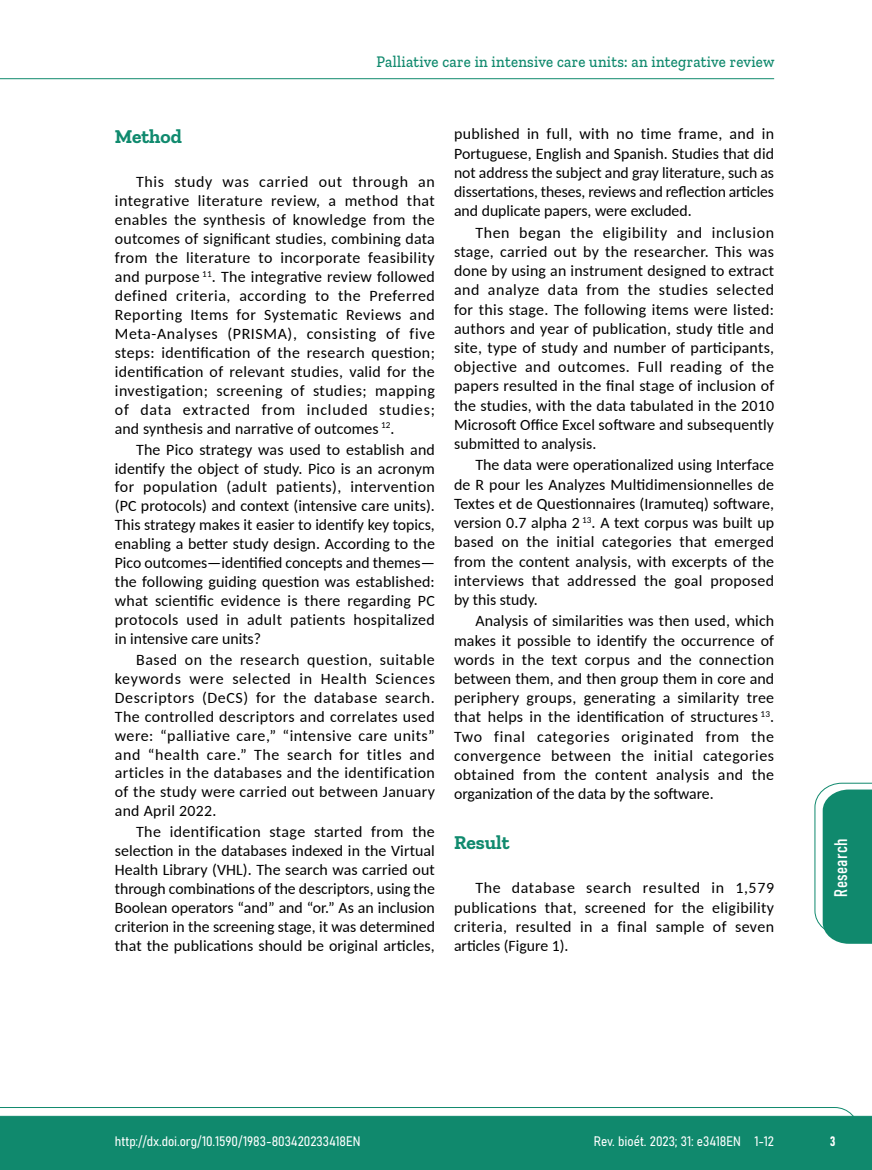
<style>
.page{position:relative;width:872px;height:1170px;background:#fff}
.page>*{position:absolute;margin:0;border:0;box-sizing:border-box;transform-origin:0 0}
.t1{font:700 19.5px "Zilla Slab";color:#108a6e}
.t2{font:18px "Bahnschrift";letter-spacing:.02em;color:#fff}
.t3{font:500 16.5px "Zilla Slab";letter-spacing:.02em;color:#10896d;scale:.9 1}
.t4{font:15.75px/18.9px "Carlito";letter-spacing:.01em;color:#000;text-align:justify}
.t5{font:13.5px "Bahnschrift";color:#fff}
</style>
<div class="page">
<svg style="left:0;top:1107px;width:859px;height:62px;background:#2e977f"></svg>
<hr style="left:0;top:78px;width:774px;height:1px;background:#10896d">
<svg style="left:814px;top:782px;width:58px;height:161px"></svg>
<p class="t3" style="left:376px;top:53px;width:444px">Palliative care in intensive care units: an integrative review</p>
<p class="t1" style="left:115px;top:125px;width:69px">Method</p>
<p class="t4" style="left:115px;top:172px;width:321px;text-indent:21px">This study was carried out through an integrative literature review, a method that enables the synthesis of knowledge from the outcomes of significant studies, combining data from the literature to incorporate feasibility and purpose <sup>11</sup>. The integrative review followed defined criteria, according to the Preferred Reporting Items for Systematic Reviews and Meta-Analyses (PRISMA), consisting of five steps: identification of the research question; identification of relevant studies, valid for the investigation; screening of studies; mapping of data extracted from included studies; and synthesis and narrative of outcomes <sup>12</sup>.</p>
<p class="t4" style="left:115px;top:439px;width:322px;text-indent:21px">The Pico strategy was used to establish and identify the object of study. Pico is an acronym for population (adult patients), intervention (PC protocols) and context (intensive care units).<br>This strategy makes it easier to identify key topics, enabling a better study design. According to the Pico outcomes—identified concepts and themes— the following guiding question was established: what scientific evidence is there regarding PC protocols used in adult patients hospitalized in intensive care units?</p>
<p class="t4" style="left:115px;top:649px;width:321px;text-indent:21px">Based on the research question, suitable keywords were selected in Health Sciences Descriptors (DeCS) for the database search.<br>The controlled descriptors and correlates used were: “palliative care,” “intensive care units” and “health care.” The search for titles and articles in the databases and the identification of the study were carried out between January and April 2022.</p>
<p class="t4" style="left:115px;top:821px;width:321px;text-indent:21px">The identification stage started from the selection in the databases indexed in the Virtual Health Library (VHL). The search was carried out through combinations of the descriptors, using the Boolean operators “and” and “or.” As an inclusion criterion in the screening stage, it was determined that the publications should be original articles,</p>
<p class="t4" style="left:454px;top:124px;width:321px">published in full, with no time frame, and in Portuguese, English and Spanish. Studies that did not address the subject and gray literature, such as dissertations, theses, reviews and reflection articles and duplicate papers, were excluded.</p>
<p class="t4" style="left:454px;top:222px;width:322px;text-indent:21px">Then began the eligibility and inclusion stage, carried out by the researcher. This was done by using an instrument designed to extract and analyze data from the studies selected for this stage. The following items were listed: authors and year of publication, study title and site, type of study and number of participants, objective and outcomes. Full reading of the papers resulted in the final stage of inclusion of the studies, with the data tabulated in the 2010<br>Microsoft Office Excel software and subsequently submitted to analysis.</p>
<p class="t4" style="left:454px;top:455px;width:321px;text-indent:21px">The data were operationalized using Interface de R pour les Analyzes Multidimensionnelles de Textes et de Questionnaires (Iramuteq) software, version 0.7 alpha 2 <sup>13</sup>. A text corpus was built up based on the initial categories that emerged from the content analysis, with excerpts of the interviews that addressed the goal proposed by this study.</p>
<p class="t4" style="left:454px;top:610px;width:322px;text-indent:21px">Analysis of similarities was then used, which makes it possible to identify the occurrence of words in the text corpus and the connection between them, and then group them in core and periphery groups, generating a similarity tree that helps in the identification of structures <sup>13</sup>.<br>Two final categories originated from the convergence between the initial categories obtained from the content analysis and the organization of the data by the software.</p>
<p class="t1" style="left:454px;top:830px;width:57px">Result</p>
<p class="t4" style="left:454px;top:877px;width:321px;text-indent:21px">The database search resulted in 1,579 publications that, screened for the eligibility criteria, resulted in a final sample of seven articles (Figure 1).</p>
<p class="t2" style="left:827px;top:896px;width:59px;rotate:-90deg">Research</p>
<p class="t5" style="left:115px;top:1131px;width:247px">http://dx.doi.org/10.1590/1983-803420233418EN</p>
<p class="t5" style="left:594px;top:1131px;width:182px">Rev. bioét. 2023; 31: e3418EN 1-12</p>
<p class="t5" style="left:830px;top:1130px;width:7px">3</p>
</div>
